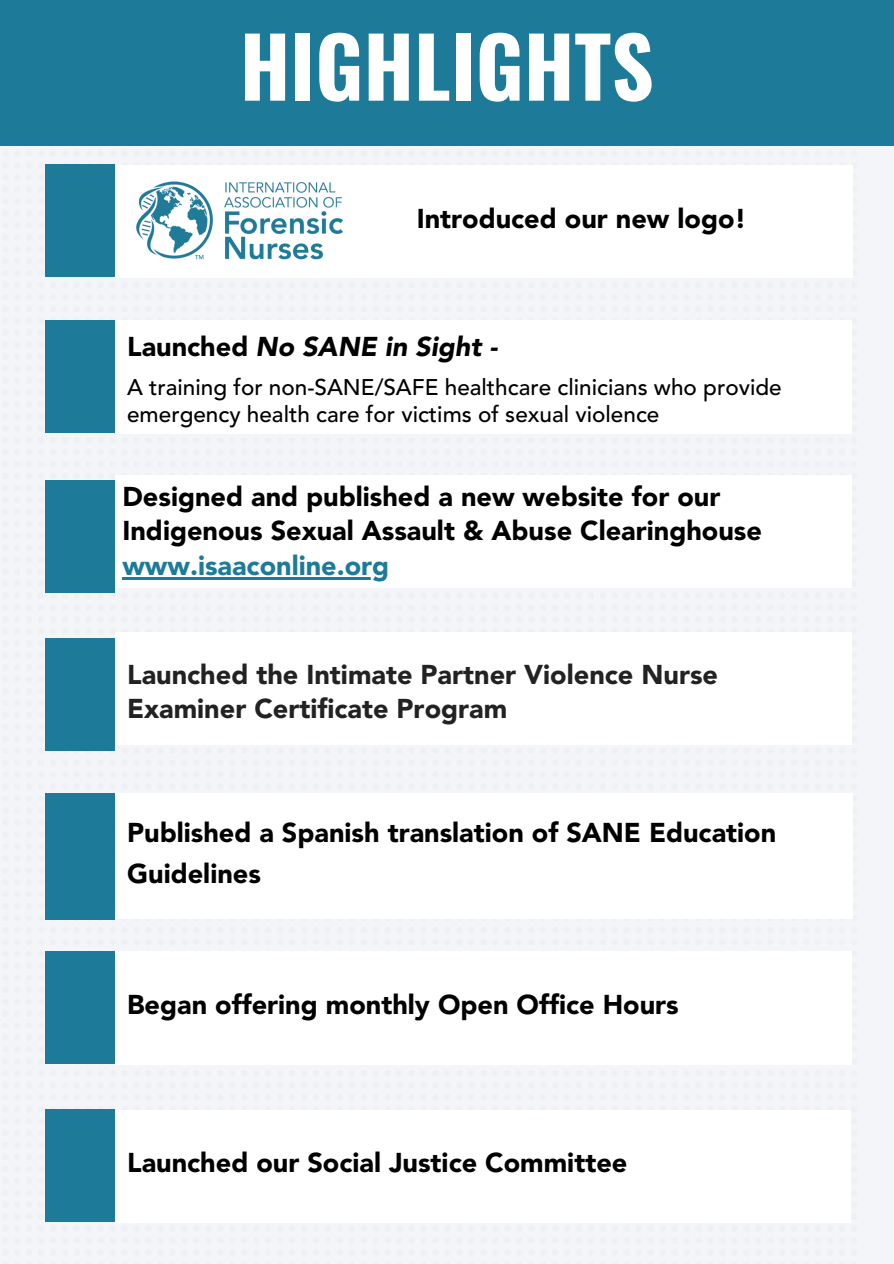
<style>
.page{position:relative;width:894px;height:1264px;background:#fff}
.page>*{position:absolute;margin:0;border:0;box-sizing:border-box;transform-origin:0 0}
.t1{font:700 82.8px "Oswald";color:#fff}
.t2{font:33.15px "Montserrat";letter-spacing:.21em;color:#fff}
.t3{font:900 27px/33.8px "Avenir LT Std";color:#000}
.t4{font:900 27px/33.8px "Avenir LT Std";color:#222}
.t5{font:italic 900 27px "Avenir LT Std";color:#000}
.t6{font:900 27px "Avenir LT Std";color:#1d7b99}
.t7{font:500 22.5px/27px "Avenir LT Std";color:#000}
.s1{font-style:normal}
</style>
<div class="page">
<div style="left:0;top:0;width:893px;height:1263px;background:#f3f5f8"></div>
<div style="left:114px;top:165px;width:738px;height:113px;background:#fff"></div>
<div style="left:115px;top:320px;width:736px;height:113px;background:#fff"></div>
<div style="left:115px;top:475px;width:736px;height:113px;background:#fff"></div>
<div style="left:115px;top:632px;width:736px;height:113px;background:#fff"></div>
<div style="left:116px;top:793px;width:736px;height:125px;background:#fff"></div>
<div style="left:115px;top:951px;width:736px;height:113px;background:#fff"></div>
<div style="left:115px;top:1110px;width:735px;height:112px;background:#fff"></div>
<div style="left:45px;top:165px;width:70px;height:112px;background:#1d7b99"></div>
<div style="left:45px;top:320px;width:70px;height:113px;background:#1d7b99"></div>
<div style="left:45px;top:480px;width:70px;height:113px;background:#1d7b99"></div>
<div style="left:45px;top:638px;width:70px;height:112px;background:#1d7b99"></div>
<div style="left:45px;top:793px;width:70px;height:126px;background:#1d7b99"></div>
<div style="left:45px;top:951px;width:70px;height:113px;background:#1d7b99"></div>
<div style="left:45px;top:1109px;width:70px;height:113px;background:#1d7b99"></div>
<div style="left:0;top:0;width:893px;height:146px;background:#1d7b99"></div>
<img style="left:136px;top:181px;width:207px;height:79px">
<hr style="left:122px;top:577px;width:267px;height:2px;background:#1d7b99">
<p class="t1" style="left:240px;top:2px;width:415px">HIGHLIGHTS</p>
<p class="t2" style="left:205px;top:61px;width:258px">MY WEEKLY</p>
<p class="t2" style="left:484px;top:61px;width:206px">PLANNER</p>
<p class="t3" style="left:416px;top:204px;width:331px">Introduced our new logo!</p>
<p class="t5" style="left:127px;top:336px;width:371px"><span class="s1">Launched</span> No SANE in Sight -</p>
<p class="t7" style="left:127px;top:376px;width:656px">A training for non-SANE/SAFE healthcare clinicians who provide emergency health care for victims of sexual violence</p>
<p class="t3" style="left:122px;top:482px;width:641px">Designed and published a new website for our<br>Indigenous Sexual Assault &amp; Abuse Clearinghouse</p>
<p class="t6" style="left:122px;top:555px;width:268px">www.isaaconline.org</p>
<p class="t4" style="left:127px;top:660px;width:592px">Launched the Intimate Partner Violence Nurse<br>Examiner Certificate Program</p>
<p class="t3" style="left:127px;top:815px;width:650px;line-height:40.5px">Published a Spanish translation of SANE Education<br>Guidelines</p>
<p class="t3" style="left:127px;top:990px;width:553px">Began offering monthly Open Office Hours</p>
<p class="t3" style="left:127px;top:1147px;width:501px">Launched our Social Justice Committee</p>
</div>
